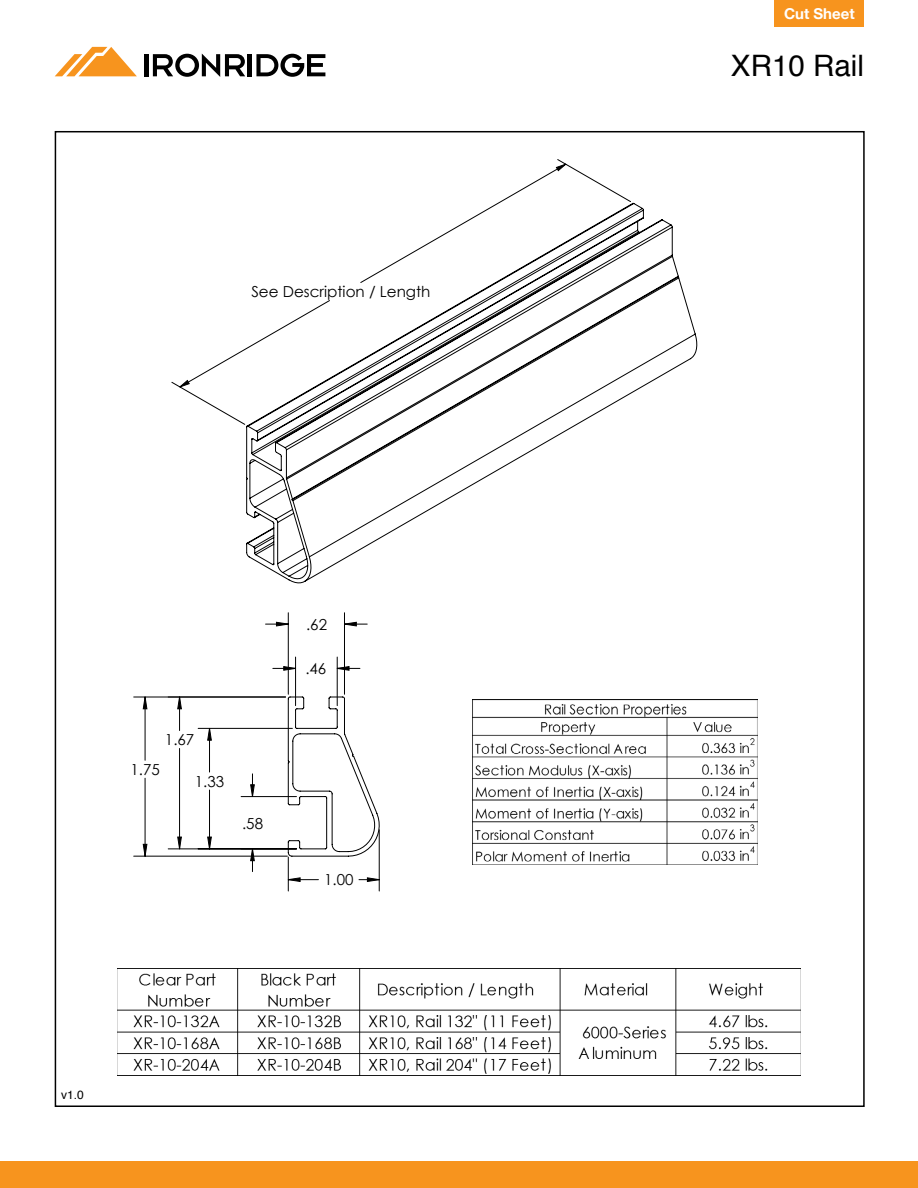
<style>
.page{position:relative;width:918px;height:1188px;background:#fff}
.page>*{position:absolute;margin:0;border:0;box-sizing:border-box;transform-origin:0 0}
.t1{font:29.55px "Helvetica";color:#000}
.t2{font:15.15px "Century Gothic";color:#000}
.t3{font:700 15px "Helvetica Neue";color:#fff}
.t4{font:12px "Helvetica";color:#000}
</style>
<div class="page">
<div style="left:775px;top:0;width:89px;height:27px;background:#f7941e"></div>
<div style="left:0;top:1161px;width:918px;height:27px;background:#f7941e"></div>
<hr style="left:248px;top:54px;width:4px;height:22px;background:#000">
<svg style="left:256px;top:54px;width:69px;height:23px"></svg>
<hr style="left:144px;top:54px;width:4px;height:22px;background:#000">
<svg style="left:153px;top:54px;width:92px;height:23px"></svg>
<svg style="left:55px;top:47px;width:82px;height:29px"></svg>
<img style="left:118px;top:968px;width:682px;height:108px">
<img style="left:631px;top:699px;width:127px;height:166px">
<svg style="left:133px;top:159px;width:498px;height:733px"></svg>
<svg style="left:143px;top:164px;width:423px;height:717px"></svg>
<svg style="left:245px;top:202px;width:453px;height:382px"></svg>
<svg style="left:177px;top:622px;width:203px;height:235px"></svg>
<p class="t2" style="left:251px;top:281px;width:181px">See Description / Length</p>
<p class="t2" style="left:165px;top:729px;width:31px">1.67</p>
<p class="t2" style="left:130px;top:759px;width:31px">1.75</p>
<p class="t2" style="left:195px;top:771px;width:31px">1.33</p>
<p class="t2" style="left:242px;top:813px;width:22px">.58</p>
<p class="t2" style="left:306px;top:614px;width:22px">.62</p>
<p class="t2" style="left:305px;top:658px;width:22px">.46</p>
<p class="t2" style="left:324px;top:869px;width:31px">1.00</p>
<p class="t4" style="left:61px;top:1085px;width:24px">v1.0</p>
<p class="t3" style="left:784px;top:2px;width:72px">Cut Sheet</p>
<h1 class="t1" style="left:731px;top:43px;width:135px">XR10 Rail</h1>
</div>
